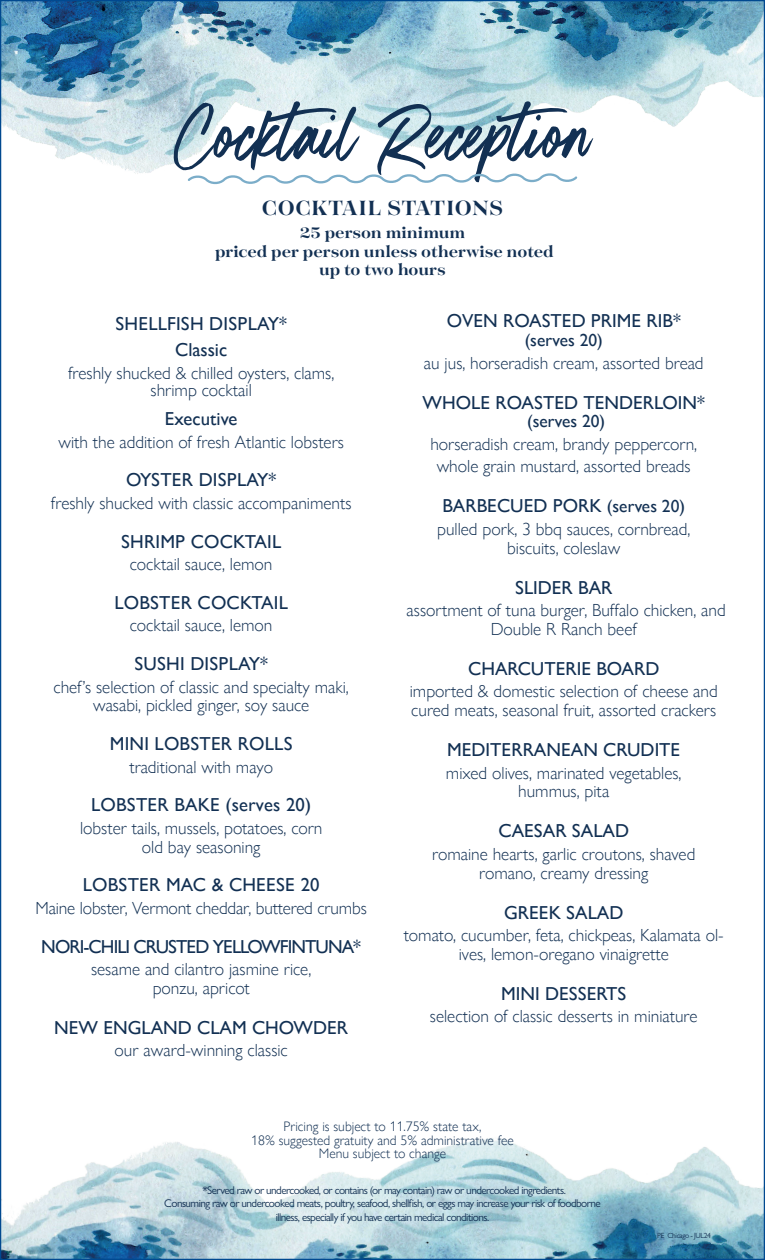
<style>
.page{position:relative;width:765px;height:1260px;background:#fff}
.page>*{position:absolute;margin:0;border:0;box-sizing:border-box;transform-origin:0 0}
.t1{font:90px "Boston Skyline Clean";color:#123053}
.t2{font:700 22.5px "Tenez";letter-spacing:.03em;color:#123053}
.Menu_Item{font:18.75px "Gill Sans Nova";color:#123053}
.Menu_Description{font:700 18.75px "Tenez";color:#123053}
.Menu_Description-2{font:18.75px "Gill Sans Nova";color:#123053}
.Menu_Item-2{font:18.75px "Gill Sans Nova";letter-spacing:-.05em;color:#123053}
.Menu_Description-3{font:300 17.5px/18.8px "Gill Sans Nova";color:#123053;text-align:center}
.Menu_Item-3{font:300 17.5px "Gill Sans Nova";color:#123053}
.Menu_Item-4{font:17.5px "Gill Sans Nova";color:#123053}
.t3{font:300 13.75px "Gill Sans Nova";color:#123053}
.t4{font:11.25px/13.5px "Gill Sans Nova";letter-spacing:-.05em;color:#123053;text-align:center}
.t5{font:7.5px "Gill Sans Nova";letter-spacing:-.05em;color:#123053}
.s1{font-size:17.5px}
</style>
<div class="page">
<img style="left:2px;top:1138px;width:761px;height:120px">
<img style="left:2px;top:2px;width:761px;height:172px">
<svg style="left:186px;top:170px;width:393px;height:15px"></svg>
<p class="t1" style="left:172px;top:80px;width:422px">Cocktail Reception</p>
<p class="t2" style="left:262px;top:193px;width:243px">COCKTAIL STATIONS</p>
<p class="Menu_Description" style="left:300px;top:219px;width:167px">25 person minimum</p>
<p class="Menu_Description" style="left:215px;top:238px;width:340px">priced per person unless otherwise noted</p>
<p class="Menu_Description" style="left:319px;top:257px;width:128px">up to two hours</p>
<p class="Menu_Item" style="left:115px;top:313px;width:173px">SHELLFISH DISPLAY*</p>
<p class="Menu_Description-2" style="left:175px;top:339px;width:53px">Classic</p>
<p class="Menu_Description-3" style="left:68px;top:364px;width:268px">freshly shucked &amp; chilled oysters, clams,</p>
<p class="Menu_Description-3" style="left:151px;top:381px;width:103px">shrimp cocktail</p>
<p class="Menu_Description-2" style="left:165px;top:408px;width:74px">Executive</p>
<p class="Menu_Description-3" style="left:58px;top:433px;width:287px">with the addition of fresh Atlantic lobsters</p>
<p class="Menu_Item" style="left:126px;top:469px;width:152px">OYSTER DISPLAY*</p>
<p class="Menu_Description-3" style="left:51px;top:494px;width:302px">freshly shucked with classic accompaniments</p>
<p class="Menu_Item" style="left:121px;top:530px;width:162px">SHRIMP COCKTAIL</p>
<p class="Menu_Description-3" style="left:130px;top:555px;width:144px">cocktail sauce, lemon</p>
<p class="Menu_Description-2" style="left:114px;top:592px;width:175px">LOBSTER COCKTAIL</p>
<p class="Menu_Description-3" style="left:130px;top:616px;width:144px">cocktail sauce, lemon</p>
<p class="Menu_Item" style="left:134px;top:653px;width:135px">SUSHI DISPLAY*</p>
<p class="Menu_Description-3" style="left:54px;top:678px;width:297px">chef’s selection of classic and specialty maki,</p>
<p class="Menu_Description-3" style="left:93px;top:696px;width:218px">wasabi, pickled ginger, soy sauce</p>
<p class="Menu_Item" style="left:110px;top:733px;width:184px">MINI LOBSTER ROLLS</p>
<p class="Menu_Description-3" style="left:129px;top:758px;width:145px">traditional with mayo</p>
<p class="Menu_Item" style="left:91px;top:794px;width:222px">LOBSTER BAKE (serves 20)</p>
<p class="Menu_Description-3" style="left:80px;top:819px;width:244px">lobster tails, mussels, potatoes, corn</p>
<p class="Menu_Description-3" style="left:142px;top:838px;width:120px">old bay seasoning</p>
<p class="Menu_Item" style="left:83px;top:874px;width:238px">LOBSTER MAC &amp; CHEESE 20</p>
<p class="Menu_Description-3" style="left:36px;top:899px;width:333px">Maine lobster, Vermont cheddar, buttered crumbs</p>
<p class="Menu_Item-2" style="left:41px;top:935px;width:321px">NORI-CHILI CRUSTED YELLOWFINTUNA*</p>
<p class="Menu_Description-3" style="left:91px;top:960px;width:222px">sesame and cilantro jasmine rice,</p>
<p class="Menu_Description-3" style="left:153px;top:979px;width:99px">ponzu, apricot</p>
<p class="Menu_Item" style="left:54px;top:1017px;width:296px">NEW ENGLAND CLAM CHOWDER</p>
<p class="Menu_Item-3" style="left:115px;top:1041px;width:175px">our award-winning classic</p>
<p class="Menu_Item" style="left:447px;top:310px;width:236px">OVEN ROASTED PRIME RIB*</p>
<p class="Menu_Item-4" style="left:525px;top:330px;width:80px">(serves 20)</p>
<p class="Menu_Description-3" style="left:424px;top:354px;width:281px">au jus, horseradish cream, assorted bread</p>
<p class="Menu_Item" style="left:423px;top:391px;width:284px">WHOLE ROASTED TENDERLOIN*</p>
<p class="Menu_Item-4" style="left:527px;top:411px;width:80px">(serves 20)</p>
<p class="Menu_Item-3" style="left:430px;top:434px;width:268px">horseradish cream, brandy peppercorn,</p>
<p class="Menu_Description-3" style="left:437px;top:457px;width:256px">whole grain mustard, assorted breads</p>
<p class="Menu_Item" style="left:442px;top:495px;width:244px">BARBECUED PORK <span class="s1">(serves 20)</span></p>
<p class="Menu_Description-3" style="left:437px;top:520px;width:255px">pulled pork, 3 bbq sauces, cornbread,</p>
<p class="Menu_Description-3" style="left:507px;top:539px;width:115px">biscuits, coleslaw</p>
<p class="Menu_Item" style="left:515px;top:576px;width:99px">SLIDER BAR</p>
<p class="Menu_Description-3" style="left:407px;top:601px;width:321px">assortment of tuna burger, Buffalo chicken, and<br>Double R Ranch beef</p>
<p class="Menu_Item" style="left:468px;top:658px;width:193px">CHARCUTERIE BOARD</p>
<p class="Menu_Description-3" style="left:410px;top:682px;width:310px;text-align:left">imported &amp; domestic selection of cheese and cured meats, seasonal fruit, assorted crackers</p>
<p class="Menu_Item" style="left:447px;top:739px;width:235px">MEDITERRANEAN CRUDITE</p>
<p class="Menu_Description-3" style="left:446px;top:764px;width:237px">mixed olives, marinated vegetables,</p>
<p class="Menu_Description-3" style="left:518px;top:782px;width:93px">hummus, pita</p>
<p class="Menu_Item" style="left:498px;top:820px;width:132px">CAESAR SALAD</p>
<p class="Menu_Description-3" style="left:432px;top:845px;width:265px">romaine hearts, garlic croutons, shaved</p>
<p class="Menu_Description-3" style="left:479px;top:864px;width:171px">romano, creamy dressing</p>
<p class="Menu_Item" style="left:504px;top:901px;width:121px">GREEK SALAD</p>
<p class="Menu_Description-3" style="left:404px;top:926px;width:322px">tomato, cucumber, feta, chickpeas, Kalamata ol&shy;ives, lemon-oregano vinaigrette</p>
<p class="Menu_Item" style="left:501px;top:983px;width:127px">MINI DESSERTS</p>
<p class="Menu_Description-3" style="left:430px;top:1007px;width:269px">selection of classic desserts in miniature</p>
<p class="t3" style="left:284px;top:1118px;width:199px">Pricing is subject to 11.75% state tax,</p>
<p class="t3" style="left:251px;top:1132px;width:264px">18% suggested gratuity and 5% administrative fee</p>
<p class="t3" style="left:319px;top:1146px;width:129px">Menu subject to change</p>
<p class="t4" style="left:164px;top:1183px;width:438px">*Served raw or undercooked, or contains (or may contain) raw or undercooked ingredients.<br>Consuming raw or undercooked meats, poultry, seafood, shellfish, or eggs may increase your risk of foodborne illness, especially if you have certain medical conditions.</p>
<p class="t5" style="left:657px;top:1231px;width:55px">PE Chicago - JUL24</p>
</div>
